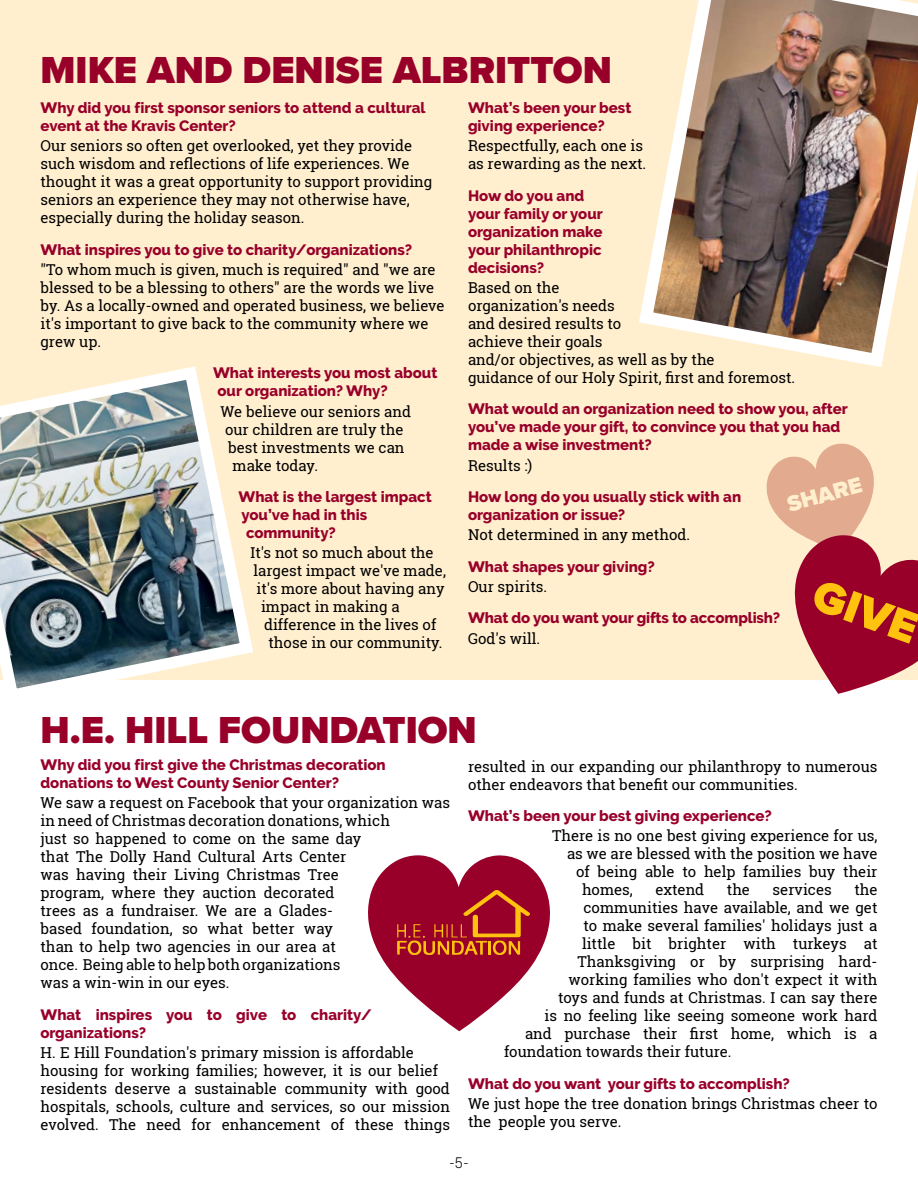
<style>
.page{position:relative;width:918px;height:1188px;background:#fff}
.page>*{position:absolute;margin:0;border:0;box-sizing:border-box;transform-origin:0 0}
.t1{font:900 46.05px "Proxima Nova";color:#ffc20e}
.t2{font:900 39px "Proxima Nova";color:#98002a}
.t3{font:900 22.95px "Proxima Nova";color:#ffefcd}
.answer{font:15px/18px "Roboto Slab";color:#000}
.question{font:800 15px/18px "Raleway";color:#98002a}
.t4{font:300 15px "Roboto Slab";color:#000}
</style>
<div class="page">
<div style="left:0;top:0;width:918px;height:680px;background:#ffefcf"></div>
<img style="left:639px;top:0;width:279px;height:367px">
<img style="left:0;top:366px;width:253px;height:323px">
<svg style="left:368px;top:855px;width:182px;height:176px"></svg>
<svg style="left:766px;top:443px;width:152px;height:251px"></svg>
<p class="t2" style="left:40px;top:41px;width:573px">MIKE AND DENISE ALBRITTON</p>
<p class="question" style="left:40px;top:99px;width:387px">Why did you first sponsor seniors to attend a cultural event at the Kravis Center?</p>
<p class="answer" style="left:40px;top:137px;width:393px">Our seniors so often get overlooked, yet they provide such wisdom and reflections of life experiences. We thought it was a great opportunity to support providing seniors an experience they may not otherwise have, especially during the holiday season.</p>
<p class="question" style="left:40px;top:241px;width:373px">What inspires you to give to charity/organizations?</p>
<p class="answer" style="left:40px;top:260px;width:406px">"To whom much is given, much is required" and "we are blessed to be a blessing to others" are the words we live by. As a locally-owned and operated business, we believe it's important to give back to the community where we grew up.</p>
<p class="question" style="left:218px;top:364px;width:221px;text-indent:-4px">What interests you most about our organization? Why?</p>
<p class="answer" style="left:220px;top:402px;width:192px">We believe our seniors and</p>
<p class="answer" style="left:225px;top:420px;width:180px">our children are truly the</p>
<p class="answer" style="left:228px;top:438px;width:178px">best investments we can</p>
<p class="answer" style="left:232px;top:456px;width:87px">make today.</p>
<p class="question" style="left:238px;top:488px;width:195px">What is the largest impact</p>
<p class="question" style="left:242px;top:506px;width:127px">you’ve had in this</p>
<p class="question" style="left:246px;top:524px;width:91px">community?</p>
<p class="answer" style="left:250px;top:544px;width:185px">It's not so much about the</p>
<p class="answer" style="left:254px;top:562px;width:194px">largest impact we've made,</p>
<p class="answer" style="left:256px;top:580px;width:190px">it's more about having any</p>
<p class="answer" style="left:261px;top:598px;width:140px">impact in making a</p>
<p class="answer" style="left:264px;top:616px;width:174px">difference in the lives of</p>
<p class="answer" style="left:268px;top:634px;width:176px">those in our community.</p>
<p class="question" style="left:468px;top:99px;width:165px">What’s been your best giving experience?</p>
<p class="answer" style="left:468px;top:137px;width:180px">Respectfully, each one is as rewarding as the next.</p>
<p class="question" style="left:468px;top:187px;width:136px">How do you and your family or your organization make your philanthropic decisions?</p>
<p class="answer" style="left:468px;top:278px;width:329px">Based on the<br>organization's needs<br>and desired results to<br>achieve their goals<br>and/or objectives, as well as by the<br>guidance of our Holy Spirit, first and foremost.</p>
<p class="question" style="left:468px;top:400px;width:381px">What would an organization need to show you, after you’ve made your gift, to convince you that you had made a wise investment?</p>
<p class="answer" style="left:468px;top:456px;width:66px">Results :)</p>
<p class="question" style="left:468px;top:488px;width:275px">How long do you usually stick with an organization or issue?</p>
<p class="answer" style="left:468px;top:526px;width:224px">Not determined in any method.</p>
<p class="question" style="left:468px;top:558px;width:188px">What shapes your giving?</p>
<p class="answer" style="left:468px;top:577px;width:81px">Our spirits.</p>
<p class="question" style="left:468px;top:609px;width:314px">What do you want your gifts to accomplish?</p>
<p class="answer" style="left:468px;top:629px;width:74px">God's will.</p>
<p class="t3" style="left:783px;top:488px;width:78px;rotate:-15deg">SHARE</p>
<p class="t1" style="left:826px;top:561px;width:109px;rotate:20deg">GIVE</p>
<p class="t2" style="left:40px;top:701px;width:438px">H.E. HILL FOUNDATION</p>
<p class="question" style="left:40px;top:756px;width:347px">Why did you first give the Christmas decoration donations to West County Senior Center?</p>
<p class="answer" style="left:40px;top:794px;width:411px">We saw a request on Facebook that your organization was in need of Christmas decoration donations, which<br>just so happened to come on the same day<br>that The Dolly Hand Cultural Arts Center<br>was having their Living Christmas Tree<br>program, where they auction decorated<br>trees as a fundraiser. We are a Glades-<br>based foundation, so what better way<br>than to help two agencies in our area at<br>once. Being able to help both organizations<br>was a win-win in our eyes.</p>
<p class="question" style="left:40px;top:1006px;width:333px">What inspires you to give to charity/ organizations?</p>
<p class="answer" style="left:40px;top:1043px;width:411px">H. E Hill Foundation's primary mission is affordable housing for working families; however, it is our belief residents deserve a sustainable community with good hospitals, schools, culture and services, so our mission evolved. The need for enhancement of these things</p>
<p class="answer" style="left:468px;top:757px;width:411px">resulted in our expanding our philanthropy to numerous other endeavors that benefit our communities.</p>
<p class="question" style="left:468px;top:807px;width:305px">What’s been your best giving experience?</p>
<p class="answer" style="left:552px;top:827px;width:327px">There is no one best giving experience for us,</p>
<p class="answer" style="left:567px;top:845px;width:312px">as we are blessed with the position we have</p>
<p class="answer" style="left:576px;top:863px;width:303px">of being able to help families buy their</p>
<p class="answer" style="left:582px;top:881px;width:52px">homes,</p>
<p class="answer" style="left:655px;top:881px;width:50px">extend</p>
<p class="answer" style="left:727px;top:881px;width:25px">the</p>
<p class="answer" style="left:773px;top:881px;width:61px">services</p>
<p class="answer" style="left:854px;top:881px;width:25px">the</p>
<p class="answer" style="left:584px;top:899px;width:296px">communities have available, and we get</p>
<p class="answer" style="left:584px;top:917px;width:296px">to make several families' holidays just a</p>
<p class="answer" style="left:582px;top:935px;width:297px">little bit brighter with turkeys at</p>
<p class="answer" style="left:578px;top:953px;width:301px">Thanksgiving or by surprising hard-</p>
<p class="answer" style="left:568px;top:971px;width:311px">working families who don't expect it with</p>
<p class="answer" style="left:558px;top:989px;width:321px">toys and funds at Christmas. I can say there</p>
<p class="answer" style="left:544px;top:1007px;width:335px">is no feeling like seeing someone work hard</p>
<p class="answer" style="left:525px;top:1025px;width:354px">and purchase their first home, which is a</p>
<p class="answer" style="left:504px;top:1043px;width:229px">foundation towards their future.</p>
<p class="question" style="left:468px;top:1075px;width:323px">What do you want your gifts to accomplish?</p>
<p class="answer" style="left:468px;top:1094px;width:411px">We just hope the tree donation brings Christmas cheer to the people you serve.</p>
<p class="t4" style="left:449px;top:1152px;width:21px">-5-</p>
</div>
